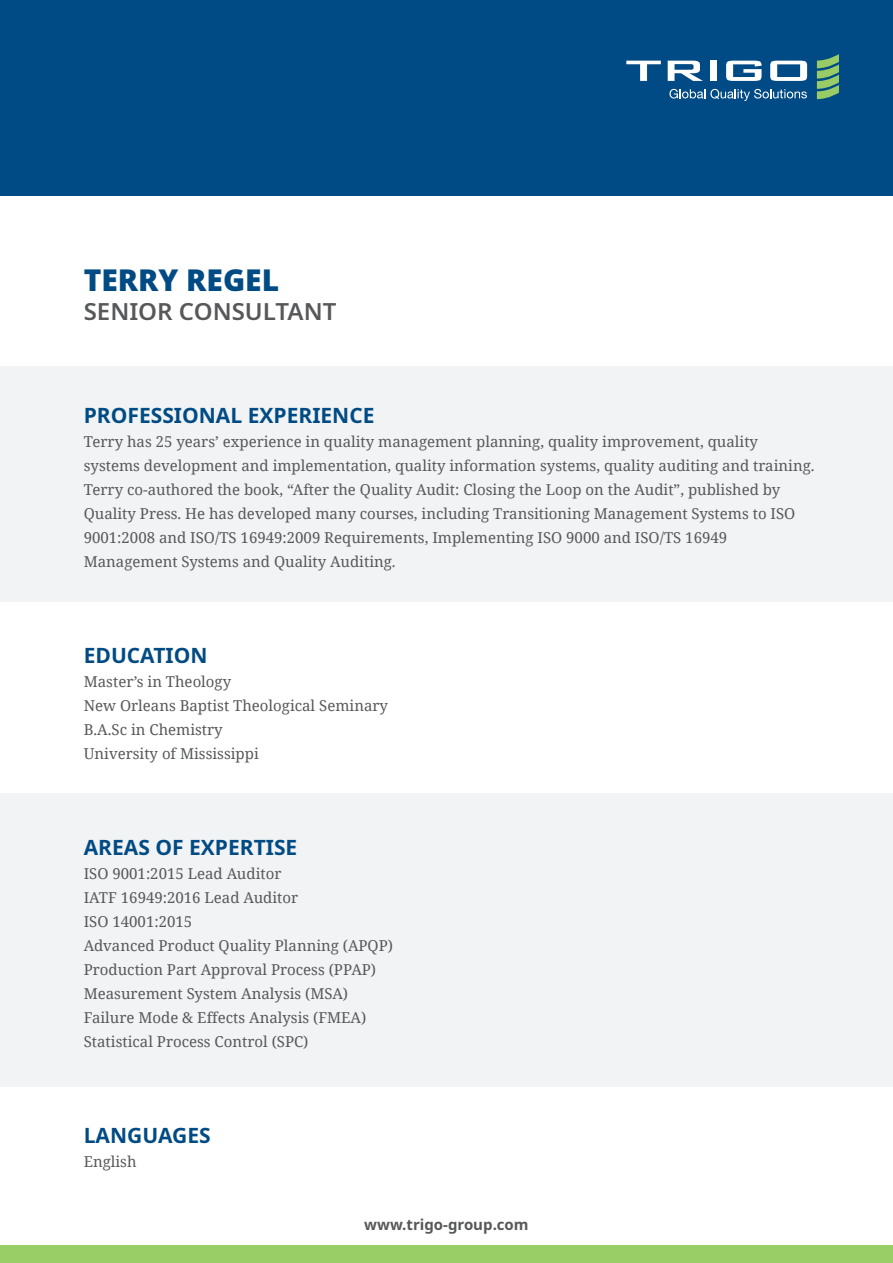
<style>
.page{position:relative;width:893px;height:1263px;background:#fff}
.page>*{position:absolute;margin:0;border:0;box-sizing:border-box;transform-origin:0 0}
.t1{font:900 30px "Noto Sans";color:#004b84}
.t2{font:600 24px "Noto Sans";color:#57585a}
.t3{font:700 21px "Noto Sans";color:#004b84}
.t4{font:15px/24px "Noto Serif";color:#57585a}
.t5{font:700 15px "Noto Sans";color:#57585a}
</style>
<div class="page">
<div style="left:0;top:1246px;width:893px;height:17px;background:#99cd65"></div>
<div style="left:0;top:366px;width:893px;height:236px;background:#f2f3f4"></div>
<div style="left:0;top:793px;width:893px;height:293px;background:#f2f3f4"></div>
<div style="left:0;top:0;width:893px;height:196px;background:#004a85"></div>
<svg style="left:770px;top:61px;width:37px;height:20px"></svg>
<svg style="left:626px;top:61px;width:35px;height:20px"></svg>
<svg style="left:668px;top:61px;width:35px;height:20px"></svg>
<div style="left:710px;top:61px;width:7px;height:20px;background:#fff"></div>
<svg style="left:726px;top:61px;width:35px;height:20px"></svg>
<svg style="left:817px;top:54px;width:22px;height:45px"></svg>
<svg style="left:669px;top:89px;width:138px;height:12px"></svg>
<p class="t1" style="left:84px;top:257px;width:197px">TERRY REGEL</p>
<p class="t2" style="left:84px;top:294px;width:254px">SENIOR CONSULTANT</p>
<p class="t3" style="left:84px;top:400px;width:292px">PROFESSIONAL EXPERIENCE</p>
<p class="t4" style="left:84px;top:429px;width:732px">Terry has 25 years’ experience in quality management planning, quality improvement, quality systems development and implementation, quality information systems, quality auditing and training.<br>Terry co-authored the book, “After the Quality Audit: Closing the Loop on the Audit”, published by Quality Press. He has developed many courses, including Transitioning Management Systems to ISO 9001:2008 and ISO/TS 16949:2009 Requirements, Implementing ISO 9000 and ISO/TS 16949<br>Management Systems and Quality Auditing.</p>
<p class="t3" style="left:84px;top:640px;width:125px">EDUCATION</p>
<p class="t4" style="left:84px;top:669px;width:149px">Master’s in Theology</p>
<p class="t4" style="left:84px;top:693px;width:306px">New Orleans Baptist Theological Seminary</p>
<p class="t4" style="left:84px;top:717px;width:141px">B.A.Sc in Chemistry</p>
<p class="t4" style="left:84px;top:741px;width:177px">University of Mississippi</p>
<p class="t3" style="left:84px;top:832px;width:215px">AREAS OF EXPERTISE</p>
<p class="t4" style="left:84px;top:861px;width:199px">ISO 9001:2015 Lead Auditor</p>
<p class="t4" style="left:84px;top:885px;width:216px">IATF 16949:2016 Lead Auditor</p>
<p class="t4" style="left:84px;top:909px;width:110px">ISO 14001:2015</p>
<p class="t4" style="left:84px;top:933px;width:311px">Advanced Product Quality Planning (APQP)</p>
<p class="t4" style="left:84px;top:957px;width:294px">Production Part Approval Process (PPAP)</p>
<p class="t4" style="left:84px;top:981px;width:266px">Measurement System Analysis (MSA)</p>
<p class="t4" style="left:84px;top:1005px;width:284px">Failure Mode &amp; Effects Analysis (FMEA)</p>
<p class="t4" style="left:84px;top:1029px;width:226px">Statistical Process Control (SPC)</p>
<p class="t3" style="left:84px;top:1120px;width:128px">LANGUAGES</p>
<p class="t4" style="left:84px;top:1149px;width:54px">English</p>
<p class="t5" style="left:364px;top:1214px;width:166px">www.trigo-group.com</p>
</div>
